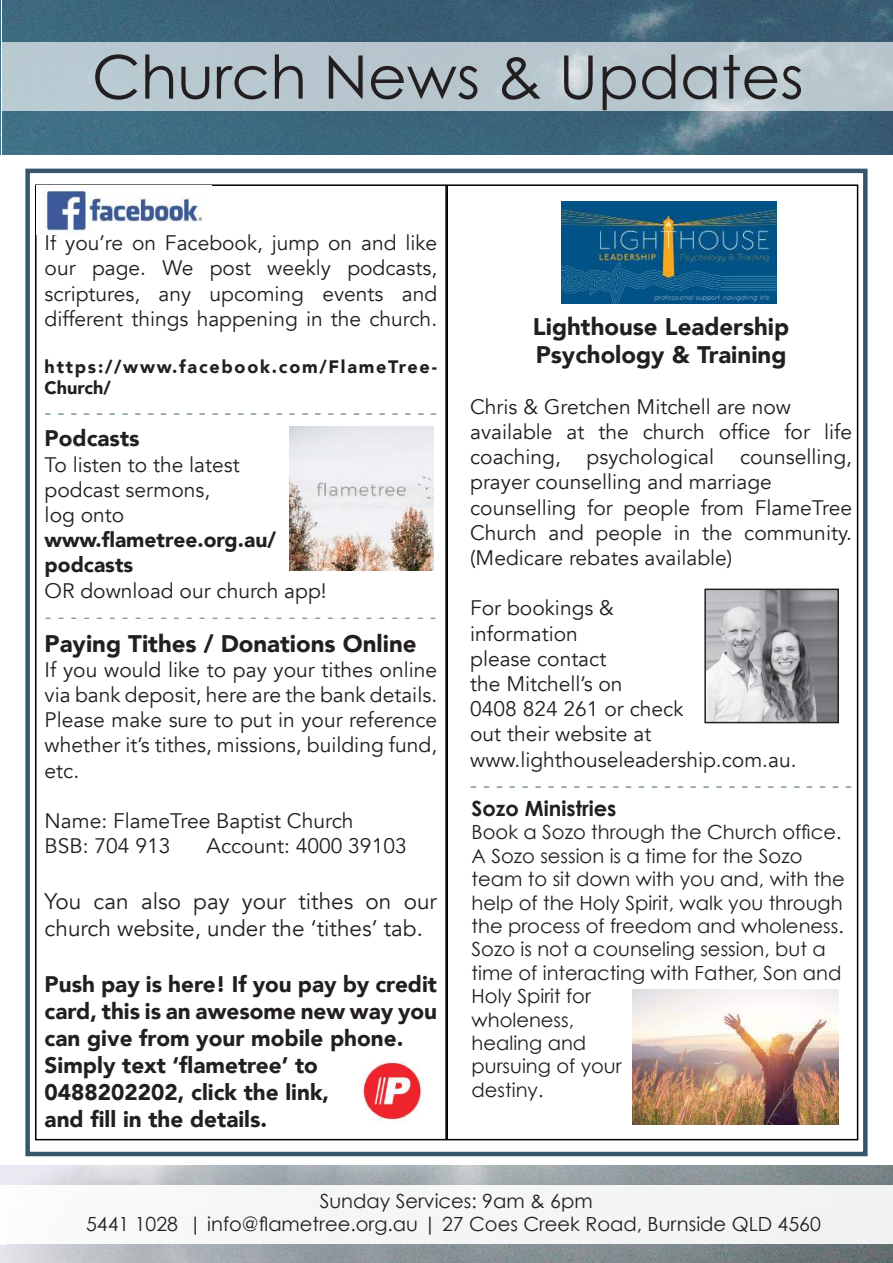
<style>
.page{position:relative;width:893px;height:1263px;background:#fff}
.page>*{position:absolute;margin:0;border:0;box-sizing:border-box;transform-origin:0 0}
.t1{font:60px "Century Gothic";color:#231f20}
.t2{font:900 24px/28.8px "Avenir";color:#231f20}
.t3{font:900 22.5px/27px "Avenir";color:#231f20}
.t4{font:22.5px/27px "Avenir";color:#231f20}
.t5{font:21px/25.2px "Avenir";color:#231f20}
.t6{font:21px "Avenir";color:#6e8990}
.t7{font:21px "Minion Pro";color:#6e8990}
.t8{font:900 21px/25.2px "Avenir";color:#231f20}
.t9{font:700 21px "Century Gothic";color:#231f20}
.t10{font:19.5px/23.4px "Century Gothic";color:#231f20;text-align:center}
.t11{font:900 18px/21.6px "Avenir";letter-spacing:.095em;color:#231f20}
</style>
<div class="page">
<img style="left:0;top:1165px;width:893px;height:98px">
<img style="left:0;top:0;width:893px;height:154px">
<div style="left:0;top:1186px;width:7px;height:59px;background:#fff"></div>
<img style="left:45px;top:191px;width:160px;height:43px">
<div style="left:1px;top:42px;width:892px;height:69px;background:#b8c7cf"></div>
<img style="left:348px;top:1060px;width:86px;height:80px">
<div style="left:0;top:1185px;width:893px;height:58px;background:#f5f6f6"></div>
<div style="left:446px;top:184px;width:412px;height:956px;border:2px solid #000"></div>
<img style="left:561px;top:202px;width:215px;height:101px">
<img style="left:707px;top:592px;width:129px;height:128px">
<div style="left:704px;top:589px;width:135px;height:134px;border:2px solid #231f20"></div>
<img style="left:290px;top:426px;width:144px;height:144px">
<img style="left:633px;top:989px;width:206px;height:135px">
<div style="left:25px;top:169px;width:843px;height:987px;border:4px solid #36566b"></div>
<h1 class="t1" style="left:92px;top:40px;width:713px">Church News &amp; Updates</h1>
<p class="t5" style="left:45px;top:231px;width:394px;text-align:justify">If you’re on Facebook, jump on and like our page. We post weekly podcasts, scriptures, any upcoming events and different things happening in the church.</p>
<p class="t11" style="left:45px;top:355px;width:394px">https://www.facebook.com/FlameTree-<br>Church/</p>
<p class="t6" style="left:45px;top:400px;width:394px">- - - - - - - - - - - - - - - - - - - - - - - - - - - - - - -</p>
<p class="t3" style="left:45px;top:424px;width:96px">Podcasts</p>
<p class="t5" style="left:45px;top:452px;width:197px">To listen to the latest podcast sermons, log onto</p>
<p class="t8" style="left:45px;top:527px;width:233px">www.flametree.org.au/ podcasts</p>
<p class="t5" style="left:45px;top:578px;width:284px">OR download our church app!</p>
<p class="t7" style="left:45px;top:602px;width:394px">- - - - - - - - - - - - - - - - - - - - - - - - - - - - - - -</p>
<p class="t2" style="left:45px;top:628px;width:373px">Paying Tithes / Donations Online</p>
<p class="t5" style="left:45px;top:657px;width:394px;text-align:justify">If you would like to pay your tithes online via bank deposit, here are the bank details.<br>Please make sure to put in your reference whether it’s tithes, missions, building fund, etc.</p>
<p class="t5" style="left:45px;top:809px;width:310px">Name: FlameTree Baptist Church<br>BSB: 704 913</p>
<p class="t5" style="left:207px;top:834px;width:202px">Account: 4000 39103</p>
<p class="t4" style="left:45px;top:888px;width:394px">You can also pay your tithes on our church website, under the ‘tithes’ tab.</p>
<p class="t3" style="left:45px;top:970px;width:394px">Push pay is here! If you pay by credit card, this is an awesome new way you can give from your mobile phone.<br>Simply text ‘flametree’ to<br>0488202202, click the link,<br>and fill in the details.</p>
<p class="t2" style="left:533px;top:311px;width:258px">Lighthouse Leadership<br>Psychology &amp; Training</p>
<p class="t5" style="left:470px;top:394px;width:383px">Chris &amp; Gretchen Mitchell are now available at the church office for life coaching, psychological counselling, prayer counselling and marriage counselling for people from FlameTree Church and people in the community. (Medicare rebates available)</p>
<p class="t5" style="left:470px;top:596px;width:328px">For bookings &amp;<br>information<br>please contact<br>the Mitchell’s on<br>0408 824 261 or check<br>out their website at www.lighthouseleadership.com.au.</p>
<p class="t6" style="left:470px;top:772px;width:383px">- - - - - - - - - - - - - - - - - - - - - - - - - - - - - -</p>
<p class="t9" style="left:472px;top:795px;width:146px">Sozo Ministries</p>
<p class="t10" style="left:472px;top:820px;width:375px;text-align:left">Book a Sozo through the Church office.<br>A Sozo session is a time for the Sozo team to sit down with you and, with the help of the Holy Spirit, walk you through the process of freedom and wholeness.<br>Sozo is not a counseling session, but a time of interacting with Father, Son and<br>Holy Spirit for<br>wholeness,<br>healing and<br>pursuing of your<br>destiny.</p>
<p class="t10" style="left:86px;top:1189px;width:736px">Sunday Services: 9am &amp; 6pm<br>5441 1028 | info@flametree.org.au | 27 Coes Creek Road, Burnside QLD 4560</p>
</div>
